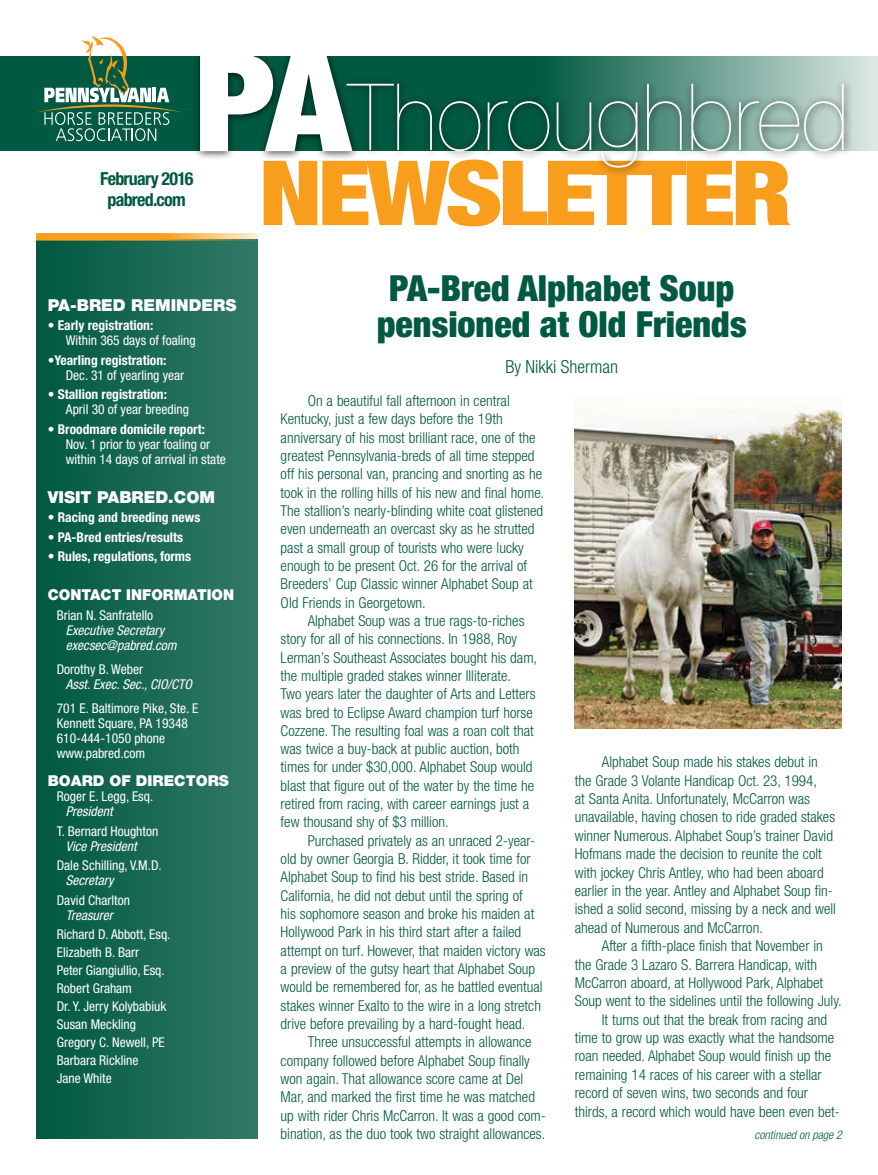
<style>
.page{position:relative;width:878px;height:1175px;background:#fff}
.page>*{position:absolute;margin:0;border:0;box-sizing:border-box;transform-origin:0 0}
.t1{font:200 92.85px "Helvetica Neue LT Std";color:#fff;scale:.95 1}
.t2{font:900 condensed 90px "Helvetica Neue";letter-spacing:-.04em;color:#f99d1c;scale:1.18 1}
.t3{font:900 condensed 36px/36px "Helvetica Neue LT Std";color:#005941;text-align:center}
.t4{font:700 condensed 18px/21px "Helvetica Neue";letter-spacing:-.04em;color:#005941;text-align:center}
.t5{font:300 condensed 18px "Helvetica Neue LT Std";color:#005941}
.t6{font:900 16.5px "Helvetica Neue";color:#fff}
.t7{font:300 condensed 15px/18.3px "Helvetica Neue";color:#005941}
.t8{font:900 15px "Helvetica Neue";color:#fff}
.t9{font:condensed 13.5px/18px "Helvetica Neue";color:#fff}
.t10{font:700 condensed 13.5px "Helvetica Neue";color:#fff}
.t11{font:italic condensed 13.5px/15px "Helvetica Neue";color:#fff}
.t12{font:italic 300 condensed 12px "Helvetica Neue";color:#00583d}
.s1{font-family:"Helvetica Neue";font-weight:900;font-stretch:condensed;font-size:134.85px}
</style>
<div class="page">
<div style="left:36px;top:240px;width:221px;height:898px;background:linear-gradient(to right,#005840,#327966)"></div>
<svg style="left:36px;top:233px;width:221px;height:8px;background:#e7a742"></svg>
<svg style="left:0;top:57px;width:878px;height:94px;background:#3f816f"></svg>
<div style="left:193px;top:48px;width:168px;height:112px;background:#000;opacity:.75"></div>
<div style="left:341px;top:77px;width:511px;height:99px;background:#000;opacity:.75"></div>
<div style="left:0;top:30px;width:878px;height:26px;background:#fff"></div>
<svg style="left:36px;top:36px;width:147px;height:105px"></svg>
<img style="left:574px;top:405px;width:267px;height:323px">
<h1 class="t1" style="left:194px;top:64px;width:690px"><span class="s1">PA</span>Thoroughbred</h1>
<h2 class="t2" style="left:259px;top:138px;width:453px">NEWSLETTER</h2>
<p class="t4" style="left:100px;top:168px;width:95px">February 2016 pabred.com</p>
<p class="t6" style="left:48px;top:295px;width:190px">PA-BRED REMINDERS</p>
<p class="t10" style="left:48px;top:317px;width:107px">• Early registration:</p>
<p class="t9" style="left:66px;top:331px;width:131px">Within 365 days of foaling</p>
<p class="t10" style="left:48px;top:352px;width:120px">•Yearling registration:</p>
<p class="t9" style="left:66px;top:366px;width:120px">Dec. 31 of yearling year</p>
<p class="t10" style="left:48px;top:386px;width:121px">• Stallion registration:</p>
<p class="t9" style="left:66px;top:400px;width:125px">April 30 of year breeding</p>
<p class="t10" style="left:48px;top:420px;width:159px">• Broodmare domicile report:</p>
<p class="t9" style="left:66px;top:436px;width:161px;line-height:15px">Nov. 1 prior to year foaling or within 14 days of arrival in state</p>
<p class="t6" style="left:48px;top:487px;width:62px">VISIT PABRED</p>
<p class="t6" style="left:168px;top:487px;width:46px">.COM</p>
<p class="t10" style="left:48px;top:509px;width:154px">• Racing and breeding news</p>
<p class="t10" style="left:48px;top:529px;width:137px">• PA-Bred entries/results</p>
<p class="t10" style="left:48px;top:548px;width:145px">• Rules, regulations, forms</p>
<p class="t8" style="left:48px;top:586px;width:188px">CONTACT INFORMATION</p>
<p class="t9" style="left:57px;top:606px;width:98px">Brian N. Sanfratello</p>
<p class="t11" style="left:66px;top:622px;width:112px">Executive Secretary execsec@pabred.com</p>
<p class="t9" style="left:57px;top:660px;width:88px">Dorothy B. Weber</p>
<p class="t11" style="left:66px;top:676px;width:128px">Asst. Exec. Sec., CIO/CTO</p>
<p class="t9" style="left:57px;top:700px;width:143px;line-height:15px">701 E. Baltimore Pike, Ste. E<br>Kennett Square, PA 19348<br>610-444-1050 phone www.pabred.com</p>
<p class="t8" style="left:48px;top:772px;width:36px">BOARD</p>
<p class="t8" style="left:109px;top:772px;width:110px">OF DIRECTORS</p>
<p class="t9" style="left:57px;top:787px;width:98px">Roger E. Legg, Esq.</p>
<p class="t11" style="left:66px;top:804px;width:48px">President</p>
<p class="t9" style="left:57px;top:822px;width:103px">T. Bernard Houghton</p>
<p class="t11" style="left:66px;top:838px;width:72px">Vice President</p>
<p class="t9" style="left:57px;top:856px;width:106px">Dale Schilling, V.M.D.</p>
<p class="t11" style="left:66px;top:873px;width:49px">Secretary</p>
<p class="t9" style="left:57px;top:891px;width:75px">David Charlton</p>
<p class="t11" style="left:66px;top:907px;width:50px">Treasurer</p>
<p class="t9" style="left:57px;top:925px;width:115px">Richard D. Abbott, Esq.<br>Elizabeth B. Barr<br>Peter Giangiullio, Esq.<br>Robert Graham<br>Dr. Y. Jerry Kolybabiuk<br>Susan Meckling<br>Gregory C. Newell, PE<br>Barbara Rickline<br>Jane White</p>
<h3 class="t3" style="left:377px;top:269px;width:371px">PA-Bred Alphabet Soup pensioned at Old Friends</h3>
<p class="t5" style="left:505px;top:356px;width:114px">By Nikki Sherman</p>
<p class="t7" style="left:280px;top:391px;width:265px;text-indent:27px">On a beautiful fall afternoon in central Kentucky, just a few days before the 19th anniversary of his most brilliant race, one of the greatest Pennsylvania-breds of all time stepped off his personal van, prancing and snorting as he took in the rolling hills of his new and final home.<br>The stallion’s nearly-blinding white coat glistened even underneath an overcast sky as he strutted past a small group of tourists who were lucky enough to be present Oct. 26 for the arrival of Breeders’ Cup Classic winner Alphabet Soup at Old Friends in Georgetown.</p>
<p class="t7" style="left:280px;top:611px;width:258px;text-indent:27px">Alphabet Soup was a true rags-to-riches story for all of his connections. In 1988, Roy Lerman’s Southeast Associates bought his dam, the multiple graded stakes winner Illiterate.<br>Two years later the daughter of Arts and Letters was bred to Eclipse Award champion turf horse Cozzene. The resulting foal was a roan colt that was twice a buy-back at public auction, both times for under $30,000. Alphabet Soup would blast that figure out of the water by the time he retired from racing, with career earnings just a few thousand shy of $3 million.</p>
<p class="t7" style="left:280px;top:831px;width:267px;text-indent:27px">Purchased privately as an unraced 2-year&shy;old by owner Georgia B. Ridder, it took time for Alphabet Soup to find his best stride. Based in California, he did not debut until the spring of<br>his sophomore season and broke his maiden at Hollywood Park in his third start after a failed attempt on turf. However, that maiden victory was a preview of the gutsy heart that Alphabet Soup would be remembered for, as he battled eventual stakes winner Exalto to the wire in a long stretch drive before prevailing by a hard-fought head.</p>
<p class="t7" style="left:280px;top:1032px;width:266px;text-indent:27px">Three unsuccessful attempts in allowance company followed before Alphabet Soup finally won again. That allowance score came at Del Mar, and marked the first time he was matched up with rider Chris McCarron. It was a good com&shy;bination, as the duo took two straight allowances.</p>
<p class="t7" style="left:574px;top:752px;width:263px;text-indent:27px">Alphabet Soup made his stakes debut in the Grade 3 Volante Handicap Oct. 23, 1994,<br>at Santa Anita. Unfortunately, McCarron was unavailable, having chosen to ride graded stakes winner Numerous. Alphabet Soup’s trainer David Hofmans made the decision to reunite the colt with jockey Chris Antley, who had been aboard earlier in the year. Antley and Alphabet Soup fin&shy;ished a solid second, missing by a neck and well ahead of Numerous and McCarron.</p>
<p class="t7" style="left:602px;top:936px;width:222px">After a fifth-place finish that November in</p>
<p class="t7" style="left:574px;top:955px;width:244px">the Grade 3 Lazaro S. Barrera Handicap, with</p>
<p class="t7" style="left:574px;top:973px;width:250px">McCarron aboard, at Hollywood Park, Alphabet</p>
<p class="t7" style="left:574px;top:991px;width:268px">Soup went to the sidelines until the following July.</p>
<p class="t7" style="left:602px;top:1010px;width:227px">It turns out that the break from racing and</p>
<p class="t7" style="left:574px;top:1028px;width:261px">time to grow up was exactly what the handsome</p>
<p class="t7" style="left:574px;top:1046px;width:258px">roan needed. Alphabet Soup would finish up the</p>
<p class="t7" style="left:574px;top:1065px;width:248px">remaining 14 races of his career with a stellar</p>
<p class="t7" style="left:574px;top:1083px;width:234px">record of seven wins, two seconds and four</p>
<p class="t7" style="left:574px;top:1102px;width:266px">thirds, a record which would have been even bet-</p>
<p class="t12" style="left:754px;top:1127px;width:89px">continued on page 2</p>
</div>
